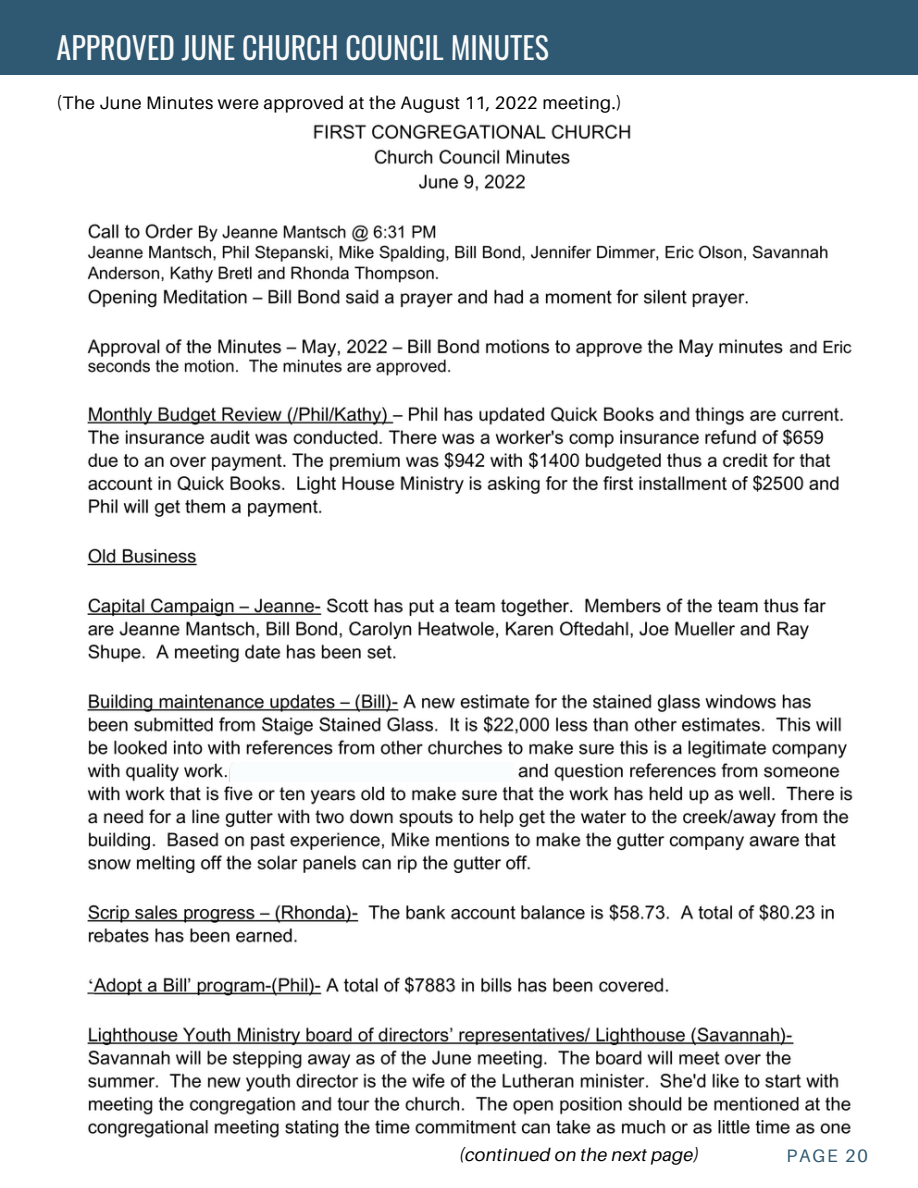
<style>
.page{position:relative;width:918px;height:1188px;background:#fff}
.page>*{position:absolute;margin:0;border:0;box-sizing:border-box;transform-origin:0 0}
.t1{font:30px "Oswald";color:#fafafa}
.t2{font:18px "Aileron";letter-spacing:.02em;color:#000}
.t3{font:italic 18px "Aileron";letter-spacing:.02em;color:#000}
.t4{font:18px "Aileron";letter-spacing:.1em;color:#2f5972}
</style>
<div class="page">
<div style="left:0;top:0;width:918px;height:75px;background:#2f5972"></div>
<img style="left:87px;top:124px;width:766px;height:1014px">
<img style="left:223px;top:763px;width:290px;height:19px">
<h1 class="t1" style="left:57px;top:24px;width:494px">APPROVED JUNE CHURCH COUNCIL MINUTES</h1>
<p class="t2" style="left:57px;top:92px;width:567px">(The June Minutes were approved at the August 11, 2022 meeting.)</p>
<p class="t3" style="left:459px;top:1144px;width:242px">(continued on the next page)</p>
<p class="t4" style="left:787px;top:1144px;width:83px">PAGE 20</p>
</div>
